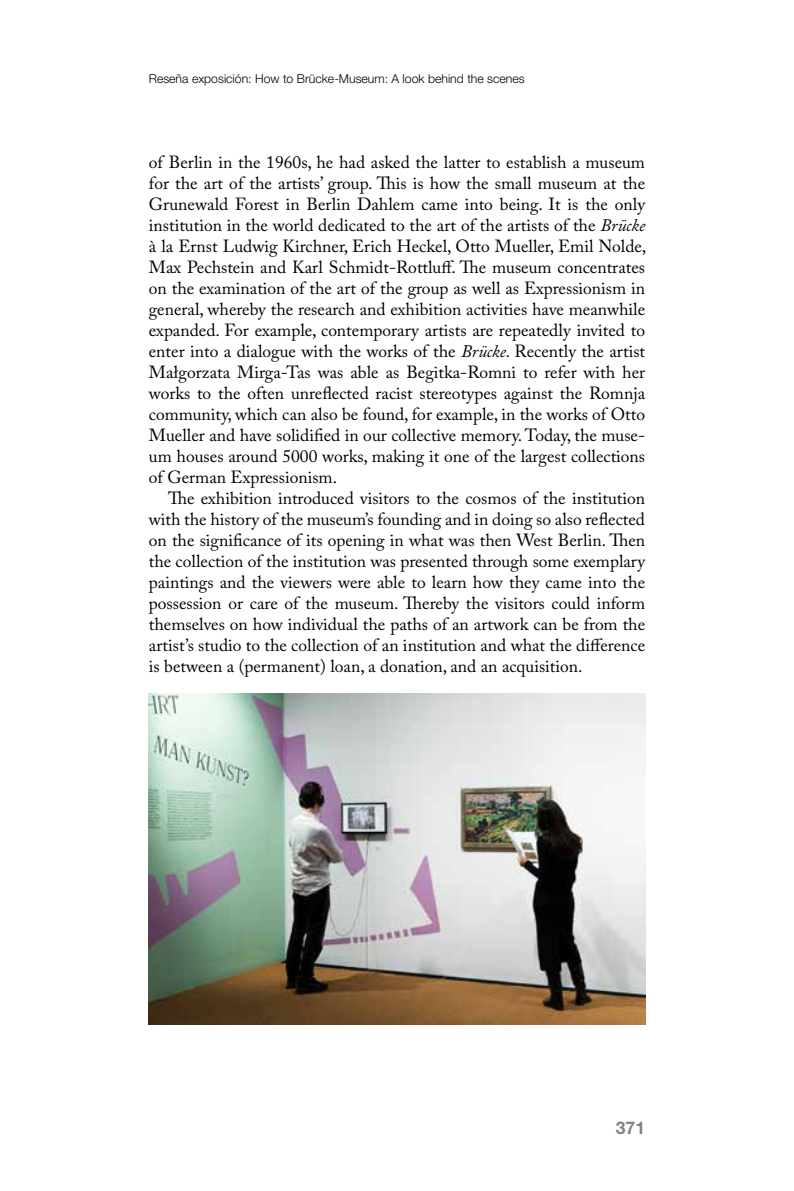
<style>
.page{position:relative;width:794px;height:1191px;background:#fff}
.page>*{position:absolute;margin:0;border:0;box-sizing:border-box;transform-origin:0 0}
.t1{font:17.5px/21px "Adobe Caslon Pro";color:#000;text-align:justify}
.t2{font:700 17.5px "Helvetica Neue";color:#808285}
.t3{font:300 12.25px "Helvetica Neue";color:#000}
.s1{font-style:italic}
</style>
<div class="page">
<img style="left:149px;top:693px;width:496px;height:331px">
<p class="t3" style="left:149px;top:71px;width:377px">Reseña exposición: How to Brücke-Museum: A look behind the scenes</p>
<p class="t1" style="left:149px;top:151px;width:499px">of Berlin in the 1960s, he had asked the latter to establish a museum for the art of the artists’ group. This is how the small museum at the Grunewald Forest in Berlin Dahlem came into being. It is the only institution in the world dedicated to the art of the artists of the <span class="s1">Brücke </span>à la Ernst Ludwig Kirchner, Erich Heckel, Otto Mueller, Emil Nolde, Max Pechstein and Karl Schmidt-Rottluff. The museum concentrates on the examination of the art of the group as well as Expressionism in general, whereby the research and exhibition activities have meanwhile expanded. For example, contemporary artists are repeatedly invited to enter into a dialogue with the works of the <span class="s1">Brücke</span>. Recently the artist Małgorzata Mirga-Tas was able as Begitka-Romni to refer with her works to the often unreflected racist stereotypes against the Romnja community, which can also be found, for example, in the works of Otto Mueller and have solidified in our collective memory. Today, the muse&shy;um houses around 5000 works, making it one of the largest collections of German Expressionism.</p>
<p class="t1" style="left:149px;top:487px;width:498px;text-indent:19px">The exhibition introduced visitors to the cosmos of the institution with the history of the museum’s founding and in doing so also reflected on the significance of its opening in what was then West Berlin. Then the collection of the institution was presented through some exemplary paintings and the viewers were able to learn how they came into the possession or care of the museum. Thereby the visitors could inform themselves on how individual the paths of an artwork can be from the artist’s studio to the collection of an institution and what the difference is between a (permanent) loan, a donation, and an acquisition.</p>
<p class="t2" style="left:616px;top:1116px;width:31px">371</p>
</div>
